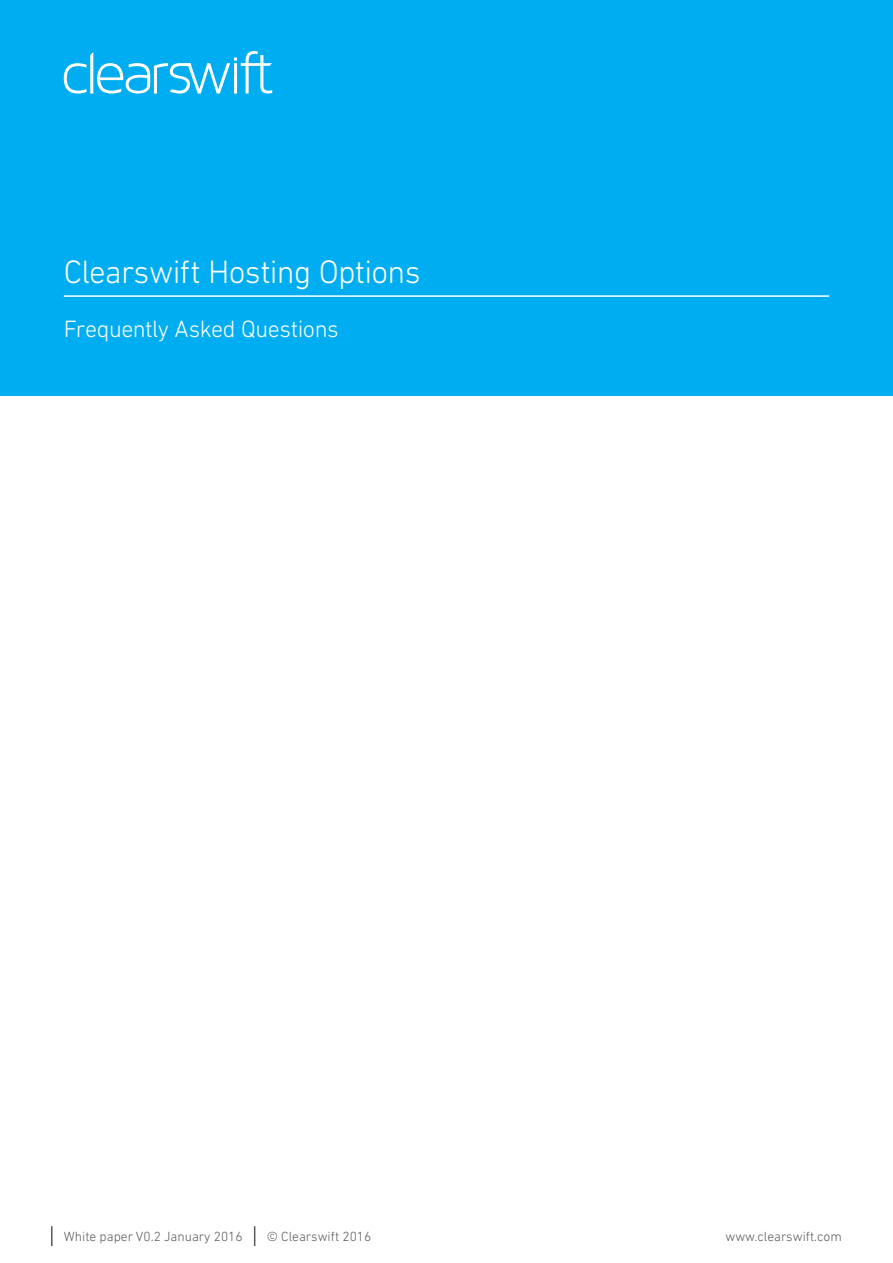
<style>
.page{position:relative;width:893px;height:1263px;background:#fff}
.page>*{position:absolute;margin:0;border:0;box-sizing:border-box;transform-origin:0 0}
.t1{font:300 33px "DIN Next LT Pro";letter-spacing:-.02em;color:#fff}
.t2{font:300 24px "DIN Next LT Pro";letter-spacing:-.02em;color:#fff}
.Identifier__grey{font:300 13.5px "DIN Next LT Pro";color:#57585a}
</style>
<div class="page">
<div style="left:0;top:0;width:893px;height:396px;background:#00adf0"></div>
<svg style="left:64px;top:51px;width:208px;height:43px"></svg>
<hr style="left:64px;top:295px;width:765px;height:2px;background:#fff">
<hr style="left:51px;top:1226px;width:2px;height:20px;background:#57585a">
<svg style="left:254px;top:1226px;width:1px;height:20px"></svg>
<p class="t1" style="left:64px;top:252px;width:358px">Clearswift Hosting Options</p>
<p class="t2" style="left:64px;top:315px;width:276px">Frequently Asked Questions</p>
<p class="Identifier__grey" style="left:64px;top:1228px;width:180px">White paper V0.2 January 2016</p>
<p class="Identifier__grey" style="left:267px;top:1229px;width:106px">© Clearswift 2016</p>
<p class="Identifier__grey" style="left:725px;top:1229px;width:118px">www.clearswift.com</p>
</div>
